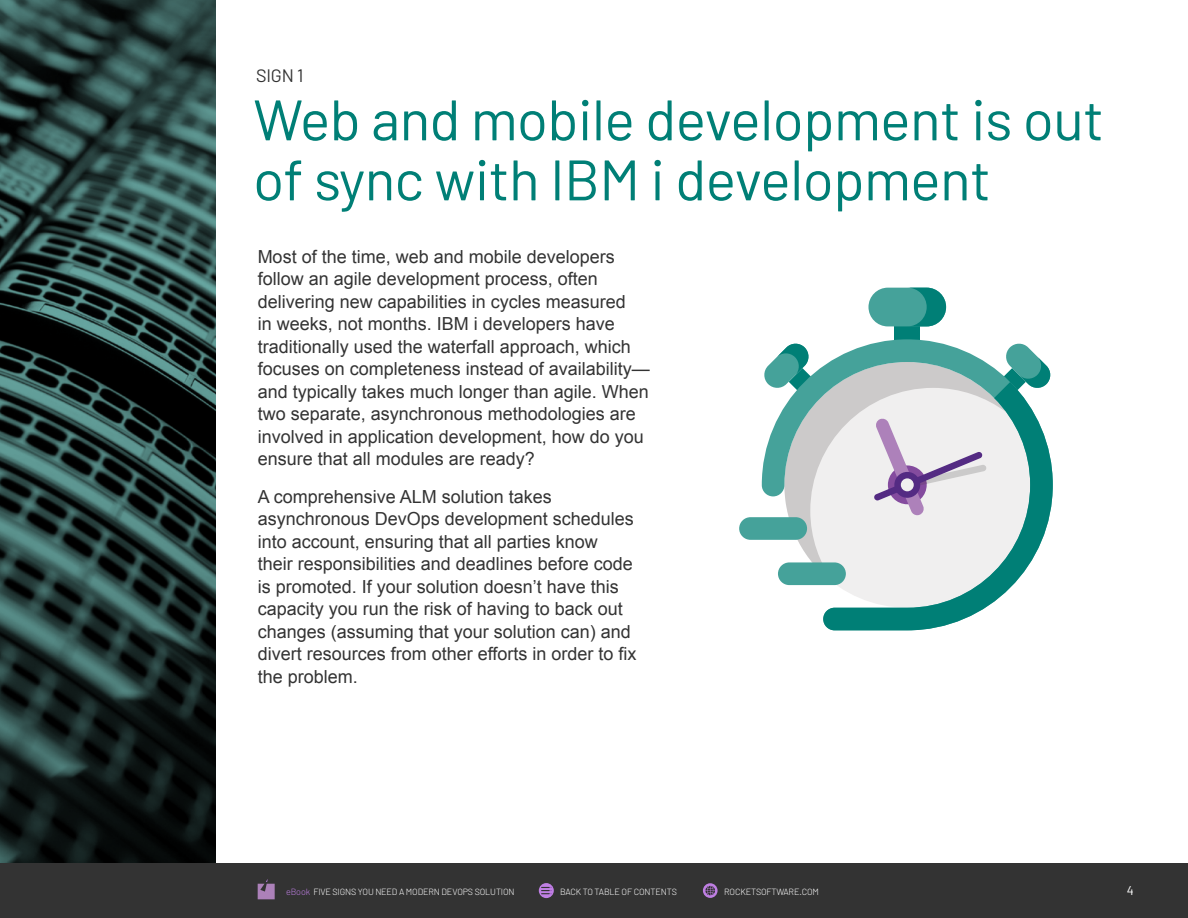
<style>
.page{position:relative;width:1188px;height:918px;background:#fff}
.page>*{position:absolute;margin:0;border:0;box-sizing:border-box;transform-origin:0 0}
.t1{font:57px/60px "Barlow";letter-spacing:-.01em;color:#007f76}
.t2{font:18px/22.5px "Arial";color:#333}
.t3{font:18px "Barlow";color:#333}
.t4{font:12.75px "Barlow";color:#fff}
.t5{font:300 9px "Barlow";letter-spacing:-.015em;color:#fff}
.s1{color:#bf7fe3}
</style>
<div class="page">
<svg style="left:0;top:0;width:216px;height:863px;background:#233837"></svg>
<div style="left:894px;top:305px;width:26px;height:39px;background:#007f76"></div>
<div style="left:868px;top:288px;width:78px;height:38px;background:#45a29a;border-radius:19px"></div>
<svg style="left:911px;top:288px;width:35px;height:38px"></svg>
<svg style="left:762px;top:339px;width:289px;height:247px"></svg>
<svg style="left:823px;top:382px;width:230px;height:248px;fill:#f0efef"></svg>
<div style="left:739px;top:517px;width:68px;height:23px;background:#45a29a;border-radius:11px"></div>
<div style="left:778px;top:562px;width:68px;height:23px;background:#45a29a;border-radius:11px"></div>
<div style="left:0;top:863px;width:1188px;height:55px;background:#333"></div>
<svg style="left:539px;top:883px;width:15px;height:15px"></svg>
<svg style="left:542px;top:887px;width:10px;height:7px"></svg>
<svg style="left:703px;top:883px;width:15px;height:15px"></svg>
<svg style="left:258px;top:879px;width:17px;height:20px"></svg>
<p class="t3" style="left:256px;top:62px;width:49px">SIGN 1</p>
<h1 class="t1" style="left:253px;top:85px;width:852px">Web and mobile development is out of sync with IBM i development</h1>
<p class="t2" style="left:258px;top:245px;width:394px">Most of the time, web and mobile developers follow an agile development process, often delivering new capabilities in cycles measured<br>in weeks, not months. IBM i developers have traditionally used the waterfall approach, which focuses on completeness instead of availability— and typically takes much longer than agile. When two separate, asynchronous methodologies are involved in application development, how do you ensure that all modules are ready?</p>
<p class="t2" style="left:258px;top:485px;width:380px">A comprehensive ALM solution takes asynchronous DevOps development schedules into account, ensuring that all parties know their responsibilities and deadlines before code is promoted. If your solution doesn’t have this capacity you run the risk of having to back out changes (assuming that your solution can) and divert resources from other efforts in order to fix the problem.</p>
<p class="t5" style="left:286px;top:885px;width:230px"><span class="s1">eBook</span> FIVE SIGNS YOU NEED A MODERN DEVOPS SOLUTION</p>
<p class="t5" style="left:560px;top:885px;width:118px">BACK TO TABLE OF CONTENTS</p>
<p class="t5" style="left:724px;top:885px;width:96px">ROCKETSOFTWARE.COM</p>
<p class="t4" style="left:1127px;top:881px;width:9px">4</p>
</div>
